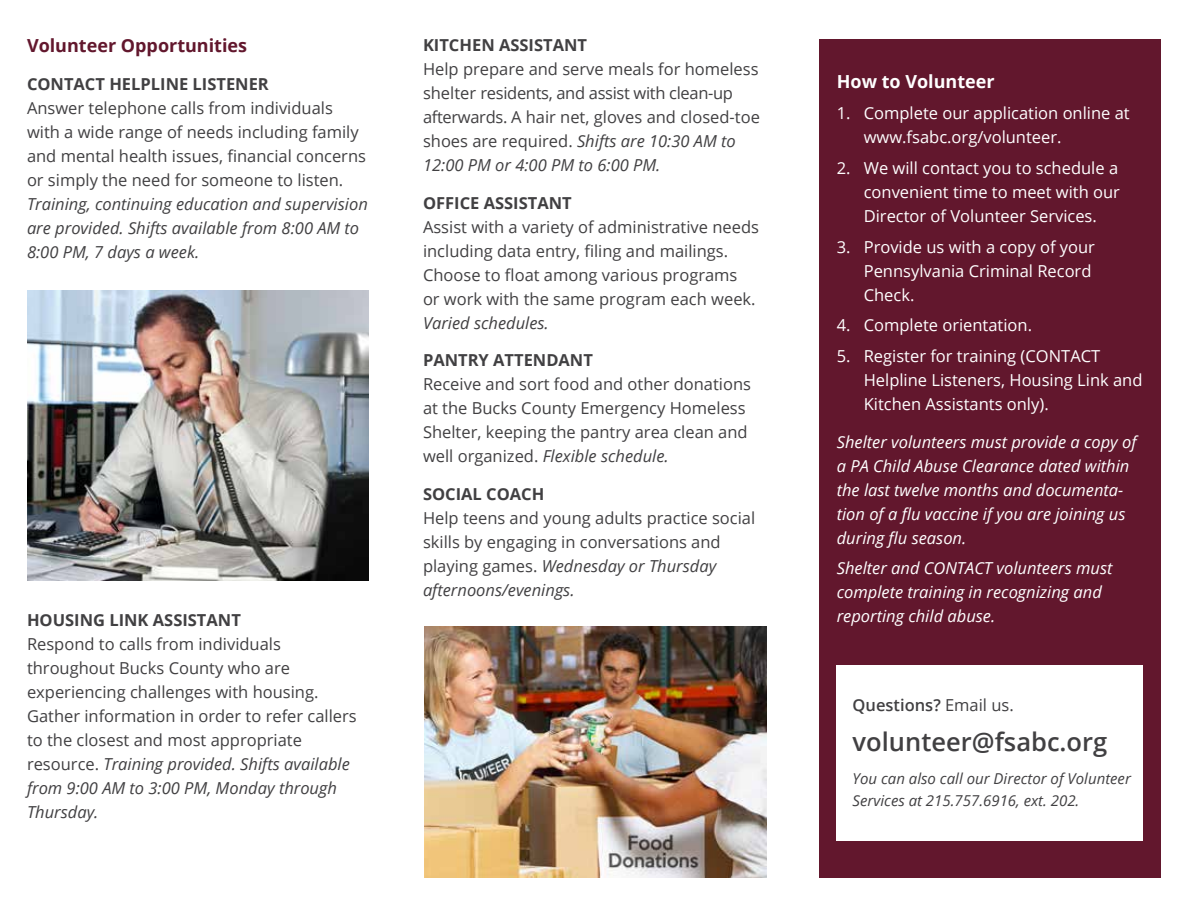
<style>
.page{position:relative;width:1188px;height:918px;background:#fff}
.page>*{position:absolute;margin:0;border:0;box-sizing:border-box;transform-origin:0 0}
.t1{font:600 25.5px "Open Sans";color:#414042}
.t2{font:700 18px "Open Sans";color:#62172d}
.t3{font:700 18px "Open Sans";color:#fff}
.t4{font:16.5px/24px "Open Sans";color:#414042}
.t5{font:16.5px/24px "Open Sans";color:#fff}
.t6{font:italic 16.5px/24px "Open Sans";color:#fff}
.t7{font:italic 16.5px/24px "Open Sans";color:#414042}
.t8{font:700 16.5px "Open Sans";color:#414042}
.t9{font:600 16.5px "Open Sans";color:#414042}
.t10{font:italic 15px/22.5px "Open Sans";color:#414042}
.s1{font-style:italic}
.s2{font-weight:400}
</style>
<div class="page">
<div style="left:819px;top:39px;width:342px;height:839px;background:#62172d"></div>
<img style="left:424px;top:627px;width:342px;height:251px">
<img style="left:27px;top:291px;width:342px;height:289px">
<div style="left:837px;top:665px;width:306px;height:175px;background:#fff"></div>
<p class="t2" style="left:27px;top:33px;width:222px">Volunteer Opportunities</p>
<p class="t8" style="left:27px;top:72px;width:243px">CONTACT HELPLINE LISTENER</p>
<p class="t4" style="left:27px;top:96px;width:341px">Answer telephone calls from individuals with a wide range of needs including family and mental health issues, financial concerns or simply the need for someone to listen.</p>
<p class="t7" style="left:27px;top:192px;width:342px">Training, continuing education and supervision are provided. Shifts available from 8:00 AM to<br>8:00 PM, 7 days a week.</p>
<p class="t8" style="left:27px;top:608px;width:215px">HOUSING LINK ASSISTANT</p>
<p class="t4" style="left:27px;top:631px;width:331px">Respond to calls from individuals throughout Bucks County who are experiencing challenges with housing.<br>Gather information in order to refer callers to the closest and most appropriate resource. <span class="s1">Training provided. Shifts available from 9:00 AM to 3:00 PM, Monday through Thursday.</span></p>
<p class="t8" style="left:423px;top:34px;width:166px">KITCHEN ASSISTANT</p>
<p class="t4" style="left:423px;top:57px;width:338px">Help prepare and serve meals for homeless shelter residents, and assist with clean-up afterwards. A hair net, gloves and closed-toe shoes are required. <span class="s1">Shifts are 10:30 AM to 12:00 PM or 4:00 PM to 6:00 PM.</span></p>
<p class="t8" style="left:423px;top:191px;width:150px">OFFICE ASSISTANT</p>
<p class="t4" style="left:423px;top:214px;width:338px">Assist with a variety of administrative needs including data entry, filing and mailings.<br>Choose to float among various programs<br>or work with the same program each week.</p>
<p class="t7" style="left:423px;top:310px;width:127px">Varied schedules.</p>
<p class="t8" style="left:423px;top:349px;width:171px">PANTRY ATTENDANT</p>
<p class="t4" style="left:423px;top:372px;width:330px">Receive and sort food and other donations at the Bucks County Emergency Homeless Shelter, keeping the pantry area clean and well organized. <span class="s1">Flexible schedule.</span></p>
<p class="t8" style="left:423px;top:482px;width:123px">SOCIAL COACH</p>
<p class="t4" style="left:423px;top:505px;width:334px">Help teens and young adults practice social skills by engaging in conversations and playing games. <span class="s1">Wednesday or Thursday afternoons/evenings.</span></p>
<p class="t3" style="left:837px;top:69px;width:159px">How to Volunteer</p>
<p class="t5" style="left:864px;top:101px;width:268px;text-indent:-27px">1. Complete our application online at www.fsabc.org/volunteer.</p>
<p class="t5" style="left:864px;top:155px;width:258px;text-align:justify;text-indent:-27px">2. We will contact you to schedule a convenient time to meet with our Director of Volunteer Services.</p>
<p class="t5" style="left:864px;top:234px;width:233px;text-indent:-27px">3. Provide us with a copy of your<br>Pennsylvania Criminal Record<br>Check.</p>
<p class="t5" style="left:837px;top:313px;width:197px">4. Complete orientation.</p>
<p class="t5" style="left:864px;top:344px;width:280px;text-indent:-27px">5. Register for training (CONTACT<br>Helpline Listeners, Housing Link and<br>Kitchen Assistants only).</p>
<p class="t6" style="left:837px;top:429px;width:301px">Shelter volunteers must provide a copy of a PA Child Abuse Clearance dated within the last twelve months and documenta&shy;tion of a flu vaccine if you are joining us during flu season.</p>
<p class="t6" style="left:837px;top:556px;width:277px">Shelter and CONTACT volunteers must complete training in recognizing and reporting child abuse.</p>
<p class="t9" style="left:853px;top:694px;width:163px">Questions? <span class="s2">Email us.</span></p>
<h1 class="t1" style="left:853px;top:724px;width:256px">volunteer@fsabc.org</h1>
<p class="t10" style="left:853px;top:767px;width:280px">You can also call our Director of Volunteer<br>Services at 215.757.6916, ext. 202.</p>
</div>
